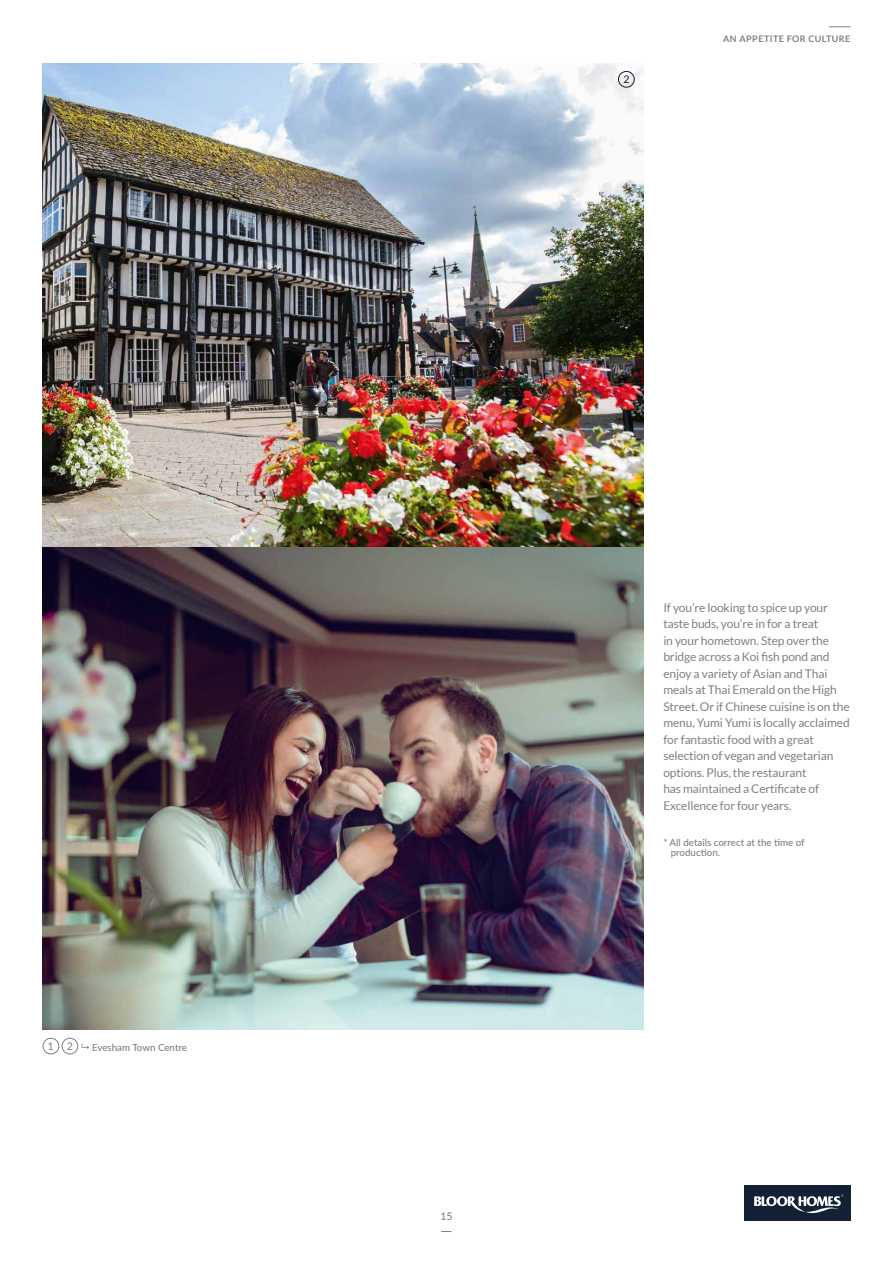
<style>
.page{position:relative;width:893px;height:1263px;background:#fff}
.page>*{position:absolute;margin:0;border:0;box-sizing:border-box;transform-origin:0 0}
.t1{font:12px/16.5px "Lato";letter-spacing:-.01em;color:#818081}
.t2{font:500 10.5px "Lato";color:#818081}
.t3{font:10.5px "Lato";color:#818081}
.t4{font:10.5px "Lato";color:#102134}
.t5{font:500 9.75px/10.5px "Lato";color:#818081}
.t6{font:700 9px "Lato";letter-spacing:.05em;color:#818081}
</style>
<div class="page">
<img style="left:43px;top:64px;width:600px;height:965px">
<div style="left:744px;top:1185px;width:106px;height:35px;background:#122135"></div>
<svg style="left:754px;top:1194px;width:89px;height:20px"></svg>
<svg style="left:829px;top:27px;width:21px;height:1px"></svg>
<div style="left:43px;top:1038px;width:16px;height:16px;border:1px solid #818081;border-radius:50%"></div>
<svg style="left:82px;top:1043px;width:7px;height:6px"></svg>
<div style="left:62px;top:1038px;width:16px;height:16px;border:1px solid #818081;border-radius:50%"></div>
<div style="left:618px;top:71px;width:17px;height:17px;border:1px solid #102134;border-radius:50%"></div>
<p class="t3" style="left:47px;top:1040px;width:8px">1</p>
<p class="t3" style="left:67px;top:1040px;width:8px">2</p>
<p class="t5" style="left:92px;top:1041px;width:96px">Evesham Town Centre</p>
<p class="t4" style="left:623px;top:73px;width:8px">2</p>
<p class="t6" style="left:723px;top:34px;width:129px">AN APPETITE FOR CULTURE</p>
<p class="t2" style="left:440px;top:1209px;width:14px">15</p>
<p class="t1" style="left:663px;top:599px;width:188px">If you’re looking to spice up your taste buds, you’re in for a treat<br>in your hometown. Step over the bridge across a Koi fish pond and enjoy a variety of Asian and Thai meals at Thai Emerald on the High<br>Street. Or if Chinese cuisine is on the menu, Yumi Yumi is locally acclaimed for fantastic food with a great selection of vegan and vegetarian options. Plus, the restaurant<br>has maintained a Certificate of<br>Excellence for four years.</p>
<p class="t5" style="left:671px;top:836px;width:135px;text-indent:-7px">* All details correct at the time of production.</p>
</div>
